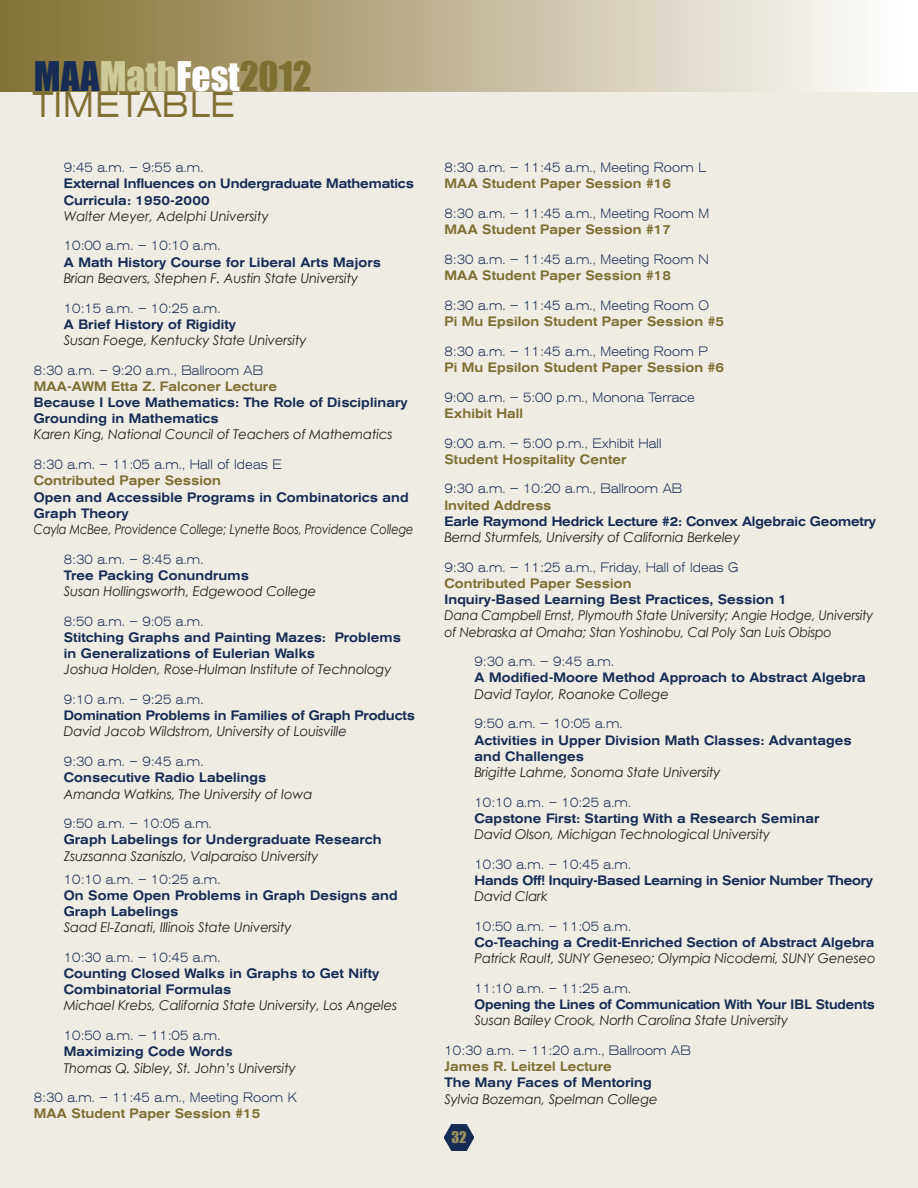
<style>
.page{position:relative;width:918px;height:1188px;background:#efece4}
.page>*{position:absolute;margin:0;border:0;box-sizing:border-box;transform-origin:0 0}
.t1{font:37.5px "Impact";color:#ccca99}
.t2{font:expanded 35.4px "Akzidenz Grotesk BE";letter-spacing:.01em;color:#7e7032;scale:.85 1}
.t3{font:14.85px "Impact";color:#9d9060}
.t4{font:italic 13.5px "Century Gothic";letter-spacing:-.01em;color:#231f20}
.t5{font:500 expanded 13.5px/16.2px "Akzidenz Grotesk BE";letter-spacing:.01em;color:#172c54;scale:.85 1}
.t6{font:300 expanded 13.5px "Akzidenz Grotesk BE";letter-spacing:.01em;color:#172c54;scale:.85 1}
.t7{font:500 expanded 13.5px "Akzidenz Grotesk BE";letter-spacing:.01em;color:#7e7032;scale:.85 1}
.t8{font:500 expanded 13.5px/16.2px "Akzidenz Grotesk BE";letter-spacing:-.01em;color:#172c54;scale:.85 1}
.t9{font:italic 13.5px/16.2px "Century Gothic";letter-spacing:-.01em;color:#231f20;scale:.93 1}
.t10{font:italic 13.5px "Century Gothic";letter-spacing:-.01em;color:#231f20;scale:.85 1}
.t11{font:500 expanded 13.5px "Akzidenz Grotesk BE";letter-spacing:-.02em;color:#172c54;scale:.85 1}
.t12{font:500 expanded 13.5px "Akzidenz Grotesk BE";letter-spacing:-.01em;color:#172c54;scale:.83 1}
.s1{color:#172c54}
.s2{color:#fff}
.s3{color:#7e7032}
</style>
<div class="page">
<svg style="left:444px;top:1124px;width:30px;height:27px"></svg>
<div style="left:0;top:0;width:918px;height:92px;background:linear-gradient(to right,#807031,#fff)"></div>
<h1 class="t1" style="left:34px;top:47px;width:279px"><span class="s1">MAA</span>Math<span class="s2">Fest</span><span class="s3">2012</span></h1>
<h2 class="t2" style="left:33px;top:84px;width:239px">TIMETABLE</h2>
<p class="t6" style="left:64px;top:160px;width:166px">9:45 a.m. – 9:55 a.m.</p>
<p class="t8" style="left:64px;top:176px;width:413px">External Influences on Undergraduate Mathematics<br>Curricula: 1950-2000</p>
<p class="t4" style="left:64px;top:208px;width:207px">Walter Meyer, Adelphi University</p>
<p class="t6" style="left:64px;top:238px;width:186px">10:00 a.m. – 10:10 a.m.</p>
<p class="t5" style="left:64px;top:254px;width:374px">A Math History Course for Liberal Arts Majors</p>
<p class="t4" style="left:64px;top:270px;width:296px">Brian Beavers, Stephen F. Austin State University</p>
<p class="t6" style="left:64px;top:300px;width:186px">10:15 a.m. – 10:25 a.m.</p>
<p class="t5" style="left:64px;top:316px;width:204px">A Brief History of Rigidity</p>
<p class="t4" style="left:64px;top:332px;width:244px">Susan Foege, Kentucky State University</p>
<p class="t6" style="left:34px;top:362px;width:272px">8:30 a.m. – 9:20 a.m., Ballroom AB</p>
<p class="t7" style="left:34px;top:378px;width:288px">MAA-AWM Etta Z. Falconer Lecture</p>
<p class="t5" style="left:34px;top:394px;width:441px">Because I Love Mathematics: The Role of Disciplinary<br>Grounding in Mathematics</p>
<p class="t4" style="left:34px;top:426px;width:360px">Karen King, National Council of Teachers of Mathematics</p>
<p class="t6" style="left:34px;top:457px;width:294px">8:30 a.m. – 11:05 a.m., Hall of Ideas E</p>
<p class="t7" style="left:34px;top:473px;width:222px">Contributed Paper Session</p>
<p class="t5" style="left:34px;top:489px;width:443px">Open and Accessible Programs in Combinatorics and<br>Graph Theory</p>
<p class="t10" style="left:34px;top:521px;width:449px">Cayla McBee, Providence College; Lynette Boos, Providence College</p>
<p class="t6" style="left:64px;top:551px;width:166px">8:30 a.m. – 8:45 a.m.</p>
<p class="t5" style="left:64px;top:567px;width:219px">Tree Packing Conundrums</p>
<p class="t4" style="left:64px;top:583px;width:254px">Susan Hollingsworth, Edgewood College</p>
<p class="t6" style="left:64px;top:613px;width:166px">8:50 a.m. – 9:05 a.m.</p>
<p class="t5" style="left:64px;top:629px;width:398px">Stitching Graphs and Painting Mazes: Problems in Generalizations of Eulerian Walks</p>
<p class="t4" style="left:64px;top:661px;width:329px">Joshua Holden, Rose-Hulman Institute of Technology</p>
<p class="t6" style="left:64px;top:692px;width:166px">9:10 a.m. – 9:25 a.m.</p>
<p class="t8" style="left:64px;top:708px;width:414px">Domination Problems in Families of Graph Products</p>
<p class="t4" style="left:64px;top:723px;width:285px">David Jacob Wildstrom, University of Louisville</p>
<p class="t6" style="left:64px;top:754px;width:166px">9:30 a.m. – 9:45 a.m.</p>
<p class="t5" style="left:64px;top:770px;width:240px">Consecutive Radio Labelings</p>
<p class="t4" style="left:64px;top:785px;width:250px">Amanda Watkins, The University of Iowa</p>
<p class="t6" style="left:64px;top:816px;width:176px">9:50 a.m. – 10:05 a.m.</p>
<p class="t5" style="left:64px;top:832px;width:375px">Graph Labelings for Undergraduate Research</p>
<p class="t4" style="left:64px;top:848px;width:256px">Zsuzsanna Szaniszlo, Valparaiso University</p>
<p class="t6" style="left:64px;top:871px;width:186px">10:10 a.m. – 10:25 a.m.</p>
<p class="t5" style="left:64px;top:887px;width:394px">On Some Open Problems in Graph Designs and<br>Graph Labelings</p>
<p class="t4" style="left:64px;top:919px;width:229px">Saad El-Zanati, Illinois State University</p>
<p class="t6" style="left:64px;top:950px;width:186px">10:30 a.m. – 10:45 a.m.</p>
<p class="t5" style="left:64px;top:965px;width:373px">Counting Closed Walks in Graphs to Get Nifty<br>Combinatorial Formulas</p>
<p class="t4" style="left:64px;top:997px;width:335px">Michael Krebs, California State University, Los Angeles</p>
<p class="t6" style="left:64px;top:1028px;width:186px">10:50 a.m. – 11:05 a.m.</p>
<p class="t5" style="left:64px;top:1044px;width:200px">Maximizing Code Words</p>
<p class="t4" style="left:64px;top:1059px;width:234px">Thomas Q. Sibley, St. John’s University</p>
<p class="t6" style="left:34px;top:1090px;width:311px">8:30 a.m. – 11:45 a.m., Meeting Room K</p>
<p class="t7" style="left:34px;top:1106px;width:268px">MAA Student Paper Session #15</p>
<p class="t6" style="left:444px;top:160px;width:309px">8:30 a.m. – 11:45 a.m., Meeting Room L</p>
<p class="t7" style="left:444px;top:176px;width:268px">MAA Student Paper Session #16</p>
<p class="t6" style="left:444px;top:206px;width:313px">8:30 a.m. – 11:45 a.m., Meeting Room M</p>
<p class="t7" style="left:444px;top:222px;width:268px">MAA Student Paper Session #17</p>
<p class="t6" style="left:444px;top:252px;width:312px">8:30 a.m. – 11:45 a.m., Meeting Room N</p>
<p class="t7" style="left:444px;top:268px;width:268px">MAA Student Paper Session #18</p>
<p class="t6" style="left:444px;top:297px;width:313px">8:30 a.m. – 11:45 a.m., Meeting Room O</p>
<p class="t7" style="left:444px;top:313px;width:331px">Pi Mu Epsilon Student Paper Session #5</p>
<p class="t6" style="left:444px;top:343px;width:311px">8:30 a.m. – 11:45 a.m., Meeting Room P</p>
<p class="t7" style="left:444px;top:359px;width:331px">Pi Mu Epsilon Student Paper Session #6</p>
<p class="t6" style="left:444px;top:389px;width:296px">9:00 a.m. – 5:00 p.m., Monona Terrace</p>
<p class="t7" style="left:444px;top:405px;width:94px">Exhibit Hall</p>
<p class="t6" style="left:444px;top:435px;width:257px">9:00 a.m. – 5:00 p.m., Exhibit Hall</p>
<p class="t7" style="left:444px;top:451px;width:216px">Student Hospitality Center</p>
<p class="t6" style="left:444px;top:481px;width:281px">9:30 a.m. – 10:20 a.m., Ballroom AB</p>
<p class="t7" style="left:444px;top:497px;width:127px">Invited Address</p>
<p class="t8" style="left:444px;top:513px;width:509px">Earle Raymond Hedrick Lecture #2: Convex Algebraic Geometry</p>
<p class="t4" style="left:445px;top:529px;width:297px">Bernd Sturmfels, University of California Berkeley</p>
<p class="t6" style="left:445px;top:559px;width:347px">9:30 a.m. – 11:25 a.m., Friday, Hall of Ideas G</p>
<p class="t7" style="left:445px;top:575px;width:222px">Contributed Paper Session</p>
<p class="t5" style="left:445px;top:591px;width:404px">Inquiry-Based Learning Best Practices, Session 1</p>
<p class="t9" style="left:445px;top:607px;width:463px">Dana Campbell Ernst, Plymouth State University; Angie Hodge, University of Nebraska at Omaha; Stan Yoshinobu, Cal Poly San Luis Obispo</p>
<p class="t6" style="left:475px;top:654px;width:166px">9:30 a.m. – 9:45 a.m.</p>
<p class="t5" style="left:475px;top:670px;width:462px">A Modified-Moore Method Approach to Abstract Algebra</p>
<p class="t4" style="left:475px;top:686px;width:196px">David Taylor, Roanoke College</p>
<p class="t6" style="left:475px;top:716px;width:176px">9:50 a.m. – 10:05 a.m.</p>
<p class="t5" style="left:475px;top:732px;width:445px">Activities in Upper Division Math Classes: Advantages and Challenges</p>
<p class="t4" style="left:475px;top:764px;width:248px">Brigitte Lahme, Sonoma State University</p>
<p class="t6" style="left:475px;top:794px;width:186px">10:10 a.m. – 10:25 a.m.</p>
<p class="t5" style="left:475px;top:810px;width:407px">Capstone First: Starting With a Research Seminar</p>
<p class="t4" style="left:475px;top:826px;width:297px">David Olson, Michigan Technological University</p>
<p class="t6" style="left:475px;top:856px;width:186px">10:30 a.m. – 10:45 a.m.</p>
<p class="t11" style="left:475px;top:872px;width:470px">Hands Off! Inquiry-Based Learning in Senior Number Theory</p>
<p class="t4" style="left:475px;top:888px;width:75px">David Clark</p>
<p class="t6" style="left:475px;top:918px;width:186px">10:50 a.m. – 11:05 a.m.</p>
<p class="t5" style="left:475px;top:934px;width:472px">Co-Teaching a Credit-Enriched Section of Abstract Algebra</p>
<p class="t4" style="left:475px;top:950px;width:403px">Patrick Rault, SUNY Geneseo; Olympia Nicodemi, SUNY Geneseo</p>
<p class="t6" style="left:475px;top:981px;width:186px">11:10 a.m. – 11:25 a.m.</p>
<p class="t12" style="left:475px;top:997px;width:484px">Opening the Lines of Communication With Your IBL Students</p>
<p class="t4" style="left:475px;top:1012px;width:315px">Susan Bailey Crook, North Carolina State University</p>
<p class="t6" style="left:445px;top:1043px;width:291px">10:30 a.m. – 11:20 a.m., Ballroom AB</p>
<p class="t7" style="left:445px;top:1059px;width:198px">James R. Leitzel Lecture</p>
<p class="t5" style="left:445px;top:1075px;width:245px">The Many Faces of Mentoring</p>
<p class="t4" style="left:445px;top:1091px;width:215px">Sylvia Bozeman, Spelman College</p>
<p class="t3" style="left:451px;top:1126px;width:17px">32</p>
</div>
